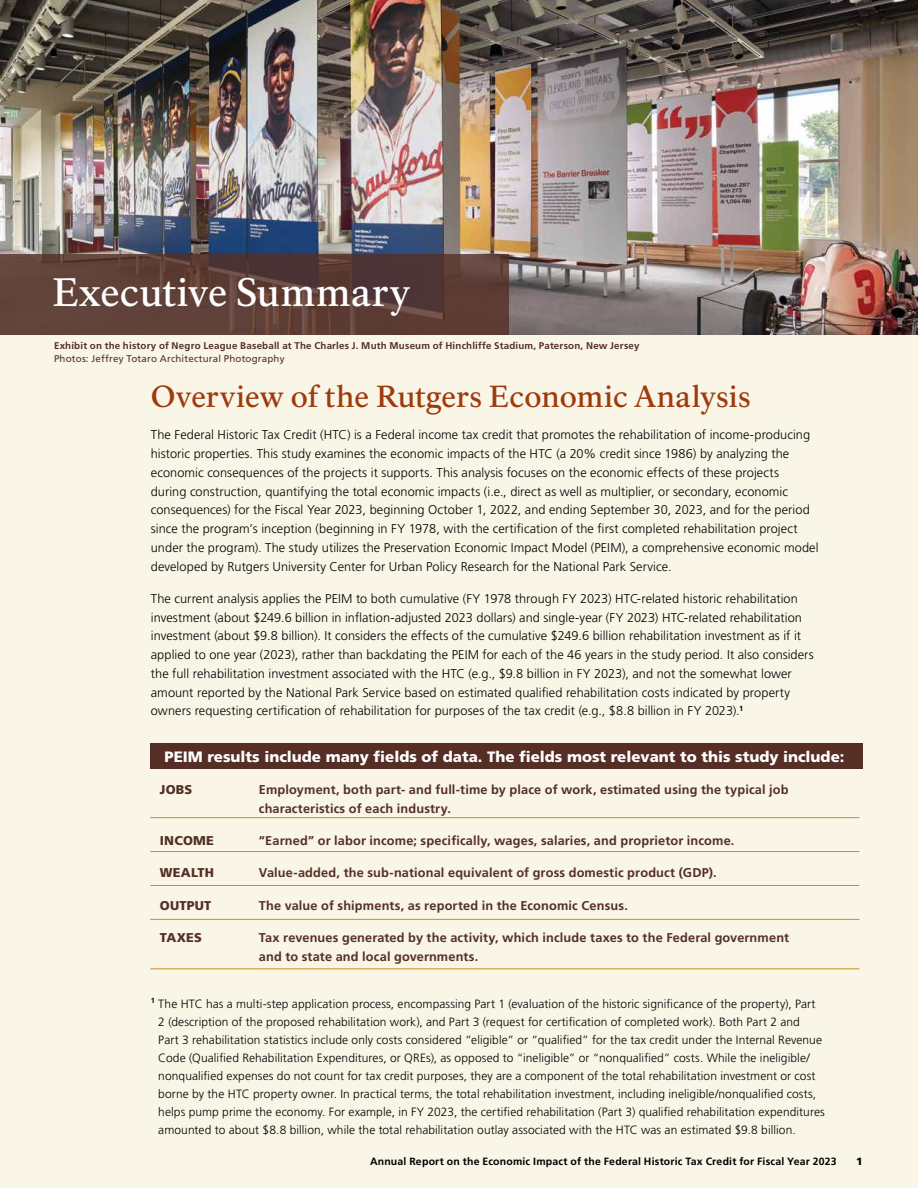
<style>
.page{position:relative;width:918px;height:1188px;background:#f9f6e7}
.page>*{position:absolute;margin:0;border:0;box-sizing:border-box;transform-origin:0 0}
.Letter_Heading{font:500 39px "NPS Rawlinson OT Old";letter-spacing:.01em;color:#fff}
.Heading_back_cover{font:500 30px "NPS Rawlinson OT";letter-spacing:-.005em;color:#9f3a0e}
.Paragraph_Frutiger_8_5_12_5{font:900 15px "Frutiger LT Std";color:#fff}
.Paragraph_Frutiger_8_5_12_5-2{font:300 12.75px/18.8px "Frutiger LT Std";letter-spacing:.005em;color:#000}
.Paragraph_Frutiger_8_5_12_5-3{font:700 12.75px/18.8px "Frutiger LT Std";letter-spacing:.01em;color:#552f25}
.Paragraph_Frutiger_8_5_12_5-4{font:900 12.75px "Frutiger LT Std";letter-spacing:.015em;color:#552f25}
.Paragraph_Frutiger_8_5_12_5-5{font:300 12px/18px "Frutiger LT Std";letter-spacing:.005em;color:#000}
.t1{font:700 10.5px "Frutiger LT Std";letter-spacing:.02em;color:#000}
.t2{font:900 10.5px "Frutiger LT Std";color:#000}
.Footnotes{font:700 9.75px/12.8px "Frutiger LT Std";letter-spacing:.02em;color:#552f25}
.s1{font-weight:400}
</style>
<div class="page">
<img style="left:0;top:0;width:918px;height:335px">
<div style="left:150px;top:743px;width:712px;height:25px;background:#552f25"></div>
<svg style="left:0;top:254px;width:508px;height:81px;background:#5c3e37"></svg>
<hr style="left:150px;top:817px;width:709px;height:1px;background:#ce8a14">
<hr style="left:150px;top:851px;width:709px;height:1px;background:#ce8a14">
<hr style="left:150px;top:885px;width:709px;height:1px;background:#ce8a14">
<hr style="left:150px;top:919px;width:709px;height:1px;background:#ce8a14">
<hr style="left:150px;top:968px;width:709px;height:1px;background:#ce8a14">
<h2 class="Letter_Heading" style="left:52px;top:269px;width:360px">Executive Summary</h2>
<p class="Footnotes" style="left:54px;top:340px;width:587px">Exhibit on the history of Negro League Baseball at The Charles J. Muth Museum of Hinchliffe Stadium, Paterson, New Jersey<br><span class="s1">Photos: Jeffrey Totaro Architectural Photography</span></p>
<h3 class="Heading_back_cover" style="left:151px;top:378px;width:601px">Overview of the Rutgers Economic Analysis</h3>
<p class="Paragraph_Frutiger_8_5_12_5-2" style="left:151px;top:426px;width:669px">The Federal Historic Tax Credit (HTC) is a Federal income tax credit that promotes the rehabilitation of income-producing historic properties. This study examines the economic impacts of the HTC (a 20% credit since 1986) by analyzing the economic consequences of the projects it supports. This analysis focuses on the economic effects of these projects<br>during construction, quantifying the total economic impacts (i.e., direct as well as multiplier, or secondary, economic consequences) for the Fiscal Year 2023, beginning October 1, 2022, and ending September 30, 2023, and for the period since the program’s inception (beginning in FY 1978, with the certification of the first completed rehabilitation project under the program). The study utilizes the Preservation Economic Impact Model (PEIM), a comprehensive economic model developed by Rutgers University Center for Urban Policy Research for the National Park Service.</p>
<p class="Paragraph_Frutiger_8_5_12_5-2" style="left:151px;top:589px;width:664px">The current analysis applies the PEIM to both cumulative (FY 1978 through FY 2023) HTC-related historic rehabilitation investment (about $249.6 billion in inflation-adjusted 2023 dollars) and single-year (FY 2023) HTC-related rehabilitation investment (about $9.8 billion). It considers the effects of the cumulative $249.6 billion rehabilitation investment as if it applied to one year (2023), rather than backdating the PEIM for each of the 46 years in the study period. It also considers the full rehabilitation investment associated with the HTC (e.g., $9.8 billion in FY 2023), and not the somewhat lower amount reported by the National Park Service based on estimated qualified rehabilitation costs indicated by property owners requesting certification of rehabilitation for purposes of the tax credit (e.g., $8.8 billion in FY 2023).<sup>1</sup></p>
<p class="Paragraph_Frutiger_8_5_12_5" style="left:165px;top:747px;width:681px">PEIM results include many fields of data. The fields most relevant to this study include:</p>
<p class="Paragraph_Frutiger_8_5_12_5-4" style="left:160px;top:782px;width:34px">JOBS</p>
<p class="Paragraph_Frutiger_8_5_12_5-3" style="left:259px;top:780px;width:531px">Employment, both part- and full-time by place of work, estimated using the typical job characteristics of each industry.</p>
<p class="Paragraph_Frutiger_8_5_12_5-4" style="left:160px;top:833px;width:56px">INCOME</p>
<p class="Paragraph_Frutiger_8_5_12_5-3" style="left:259px;top:831px;width:477px">“Earned” or labor income; specifically, wages, salaries, and proprietor income.</p>
<p class="Paragraph_Frutiger_8_5_12_5-4" style="left:160px;top:865px;width:56px">WEALTH</p>
<p class="Paragraph_Frutiger_8_5_12_5-3" style="left:259px;top:864px;width:459px">Value-added, the sub-national equivalent of gross domestic product (GDP).</p>
<p class="Paragraph_Frutiger_8_5_12_5-4" style="left:160px;top:897px;width:53px">OUTPUT</p>
<p class="Paragraph_Frutiger_8_5_12_5-3" style="left:259px;top:896px;width:371px">The value of shipments, as reported in the Economic Census.</p>
<p class="Paragraph_Frutiger_8_5_12_5-4" style="left:160px;top:930px;width:44px">TAXES</p>
<p class="Paragraph_Frutiger_8_5_12_5-3" style="left:259px;top:928px;width:532px">Tax revenues generated by the activity, which include taxes to the Federal government and to state and local governments.</p>
<p class="Paragraph_Frutiger_8_5_12_5-5" style="left:158px;top:995px;width:668px;text-indent:-7px"><sup>1</sup> The HTC has a multi-step application process, encompassing Part 1 (evaluation of the historic significance of the property), Part 2 (description of the proposed rehabilitation work), and Part 3 (request for certification of completed work). Both Part 2 and<br>Part 3 rehabilitation statistics include only costs considered “eligible” or “qualified” for the tax credit under the Internal Revenue Code (Qualified Rehabilitation Expenditures, or QREs), as opposed to “ineligible” or “nonqualified” costs. While the ineligible/ nonqualified expenses do not count for tax credit purposes, they are a component of the total rehabilitation investment or cost borne by the HTC property owner. In practical terms, the total rehabilitation investment, including ineligible/nonqualified costs, helps pump prime the economy. For example, in FY 2023, the certified rehabilitation (Part 3) qualified rehabilitation expenditures amounted to about $8.8 billion, while the total rehabilitation outlay associated with the HTC was an estimated $9.8 billion.</p>
<p class="t1" style="left:370px;top:1156px;width:468px">Annual Report on the Economic Impact of the Federal Historic Tax Credit for Fiscal Year 2023</p>
<p class="t2" style="left:856px;top:1155px;width:8px">1</p>
</div>
